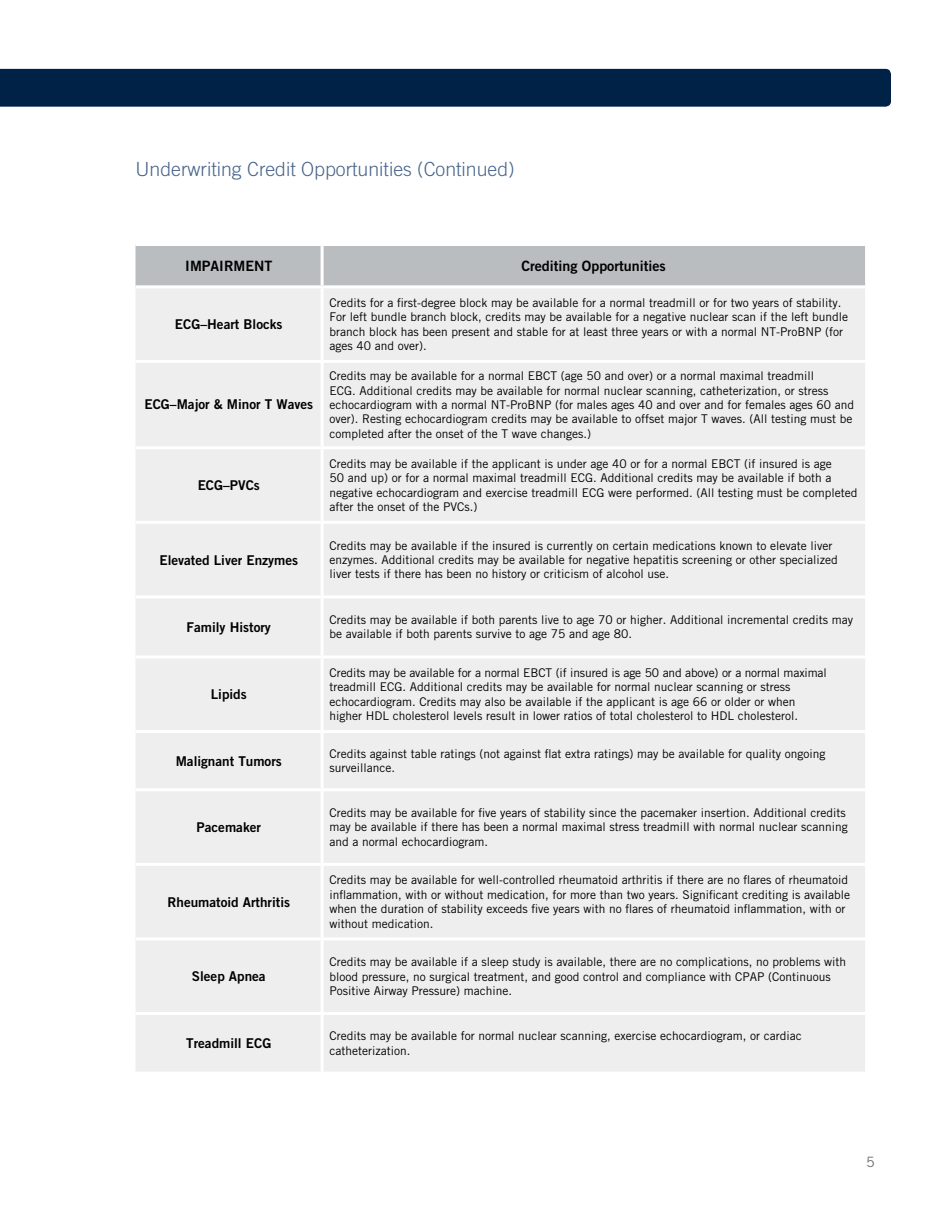
<style>
.page{position:relative;width:945px;height:1215px;background:#fff}
.page>*{position:absolute;margin:0;border:0;box-sizing:border-box;transform-origin:0 0}
.t1{font:300 19.5px "Trade Gothic LT Std";color:#47638a}
.t2{font:14.25px "Trade Gothic LT Std Bd 2";color:#000}
.t3{font:14.25px "Trade Gothic LT Std";color:#6d6e71}
.t4{font:13.5px "Trade Gothic LT Std Bd 2";color:#000}
.t5{font:12px/14.4px "Trade Gothic LT Std";color:#000}
</style>
<div class="page">
<div style="left:0;top:69px;width:891px;height:38px;background:#002247"></div>
<div style="left:135px;top:246px;width:730px;height:39px;background:#b9bdc0"></div>
<div style="left:136px;top:288px;width:729px;height:784px;background:#efeeef"></div>
<hr style="left:321px;top:246px;width:3px;height:39px;background:#fff">
<hr style="left:321px;top:288px;width:3px;height:72px;background:#fff">
<hr style="left:135px;top:360px;width:187px;height:3px;background:#fff">
<hr style="left:322px;top:360px;width:543px;height:3px;background:#fff">
<hr style="left:321px;top:363px;width:3px;height:83px;background:#fff">
<hr style="left:135px;top:446px;width:187px;height:3px;background:#fff">
<hr style="left:322px;top:446px;width:543px;height:3px;background:#fff">
<hr style="left:321px;top:449px;width:3px;height:72px;background:#fff">
<hr style="left:135px;top:521px;width:187px;height:3px;background:#fff">
<hr style="left:322px;top:521px;width:543px;height:3px;background:#fff">
<hr style="left:321px;top:524px;width:3px;height:71px;background:#fff">
<hr style="left:135px;top:595px;width:187px;height:3px;background:#fff">
<hr style="left:322px;top:595px;width:543px;height:3px;background:#fff">
<hr style="left:321px;top:598px;width:3px;height:58px;background:#fff">
<hr style="left:135px;top:656px;width:187px;height:2px;background:#fff">
<hr style="left:322px;top:656px;width:543px;height:2px;background:#fff">
<hr style="left:321px;top:658px;width:3px;height:72px;background:#fff">
<hr style="left:135px;top:730px;width:187px;height:3px;background:#fff">
<hr style="left:322px;top:730px;width:543px;height:3px;background:#fff">
<hr style="left:321px;top:733px;width:3px;height:55px;background:#fff">
<hr style="left:135px;top:788px;width:187px;height:3px;background:#fff">
<hr style="left:322px;top:788px;width:543px;height:3px;background:#fff">
<hr style="left:321px;top:791px;width:3px;height:72px;background:#fff">
<hr style="left:135px;top:863px;width:187px;height:3px;background:#fff">
<hr style="left:322px;top:863px;width:543px;height:3px;background:#fff">
<hr style="left:321px;top:866px;width:3px;height:71px;background:#fff">
<hr style="left:135px;top:937px;width:187px;height:3px;background:#fff">
<hr style="left:322px;top:937px;width:543px;height:3px;background:#fff">
<hr style="left:321px;top:940px;width:3px;height:72px;background:#fff">
<hr style="left:135px;top:1012px;width:187px;height:3px;background:#fff">
<hr style="left:322px;top:1012px;width:543px;height:3px;background:#fff">
<hr style="left:321px;top:1015px;width:3px;height:57px;background:#fff">
<h1 class="t1" style="left:135px;top:158px;width:381px">Underwriting Credit Opportunities (Continued)</h1>
<p class="t2" style="left:185px;top:257px;width:89px">IMPAIRMENT</p>
<p class="t2" style="left:521px;top:257px;width:146px">Crediting Opportunities</p>
<p class="t4" style="left:175px;top:316px;width:109px">ECG–Heart Blocks</p>
<p class="t4" style="left:144px;top:396px;width:170px">ECG–Major &amp; Minor T Waves</p>
<p class="t4" style="left:198px;top:477px;width:64px">ECG–PVCs</p>
<p class="t4" style="left:159px;top:551px;width:140px">Elevated Liver Enzymes</p>
<p class="t5" style="left:330px;top:295px;width:520px">Credits for a first-degree block may be available for a normal treadmill or for two years of stability.<br>For left bundle branch block, credits may be available for a negative nuclear scan if the left bundle branch block has been present and stable for at least three years or with a normal NT-ProBNP (for ages 40 and over).</p>
<p class="t5" style="left:330px;top:369px;width:526px">Credits may be available for a normal EBCT (age 50 and over) or a normal maximal treadmill<br>ECG. Additional credits may be available for normal nuclear scanning, catheterization, or stress echocardiogram with a normal NT-ProBNP (for males ages 40 and over and for females ages 60 and over). Resting echocardiogram credits may be available to offset major T waves. (All testing must be completed after the onset of the T wave changes. )</p>
<p class="t5" style="left:330px;top:456px;width:529px">Credits may be available if the applicant is under age 40 or for a normal EBCT (if insured is age<br>50 and up) or for a normal maximal treadmill ECG. Additional credits may be available if both a negative echocardiogram and exercise treadmill ECG were performed. (All testing must be completed after the onset of the PVCs. )</p>
<p class="t5" style="left:330px;top:538px;width:510px">Credits may be available if the insured is currently on certain medications known to elevate liver enzymes. Additional credits may be available for negative hepatitis screening or other specialized liver tests if there has been no history or criticism of alcohol use.</p>
<p class="t4" style="left:187px;top:619px;width:86px">Family History</p>
<p class="t5" style="left:330px;top:612px;width:525px">Credits may be available if both parents live to age 70 or higher. Additional incremental credits may be available if both parents survive to age 75 and age 80.</p>
<p class="t4" style="left:211px;top:686px;width:38px">Lipids</p>
<p class="t5" style="left:330px;top:665px;width:499px">Credits may be available for a normal EBCT (if insured is age 50 and above) or a normal maximal treadmill ECG. Additional credits may be available for normal nuclear scanning or stress echocardiogram. Credits may also be available if the applicant is age 66 or older or when</p>
<p class="t5" style="left:330px;top:709px;width:468px">higher HDL cholesterol levels result in lower ratios of total cholesterol to HDL cholesterol.</p>
<p class="t4" style="left:176px;top:752px;width:108px">Malignant Tumors</p>
<p class="t5" style="left:330px;top:746px;width:497px">Credits against table ratings (not against flat extra ratings) may be available for quality ongoing surveillance.</p>
<p class="t4" style="left:197px;top:819px;width:66px">Pacemaker</p>
<p class="t4" style="left:167px;top:893px;width:124px">Rheumatoid Arthritis</p>
<p class="t4" style="left:192px;top:968px;width:75px">Sleep Apnea</p>
<p class="t5" style="left:330px;top:805px;width:520px">Credits may be available for five years of stability since the pacemaker insertion. Additional credits may be available if there has been a normal maximal stress treadmill with normal nuclear scanning and a normal echocardiogram.</p>
<p class="t5" style="left:330px;top:873px;width:522px">Credits may be available for well-controlled rheumatoid arthritis if there are no flares of rheumatoid inflammation, with or without medication, for more than two years. Significant crediting is available when the duration of stability exceeds five years with no flares of rheumatoid inflammation, with or without medication.</p>
<p class="t5" style="left:330px;top:955px;width:518px">Credits may be available if a sleep study is available, there are no complications, no problems with blood pressure, no surgical treatment, and good control and compliance with CPAP (Continuous<br>Positive Airway Pressure) machine.</p>
<p class="t4" style="left:186px;top:1035px;width:87px">Treadmill ECG</p>
<p class="t5" style="left:330px;top:1029px;width:474px">Credits may be available for normal nuclear scanning, exercise echocardiogram, or cardiac catheterization.</p>
<p class="t3" style="left:866px;top:1153px;width:10px">5</p>
</div>
